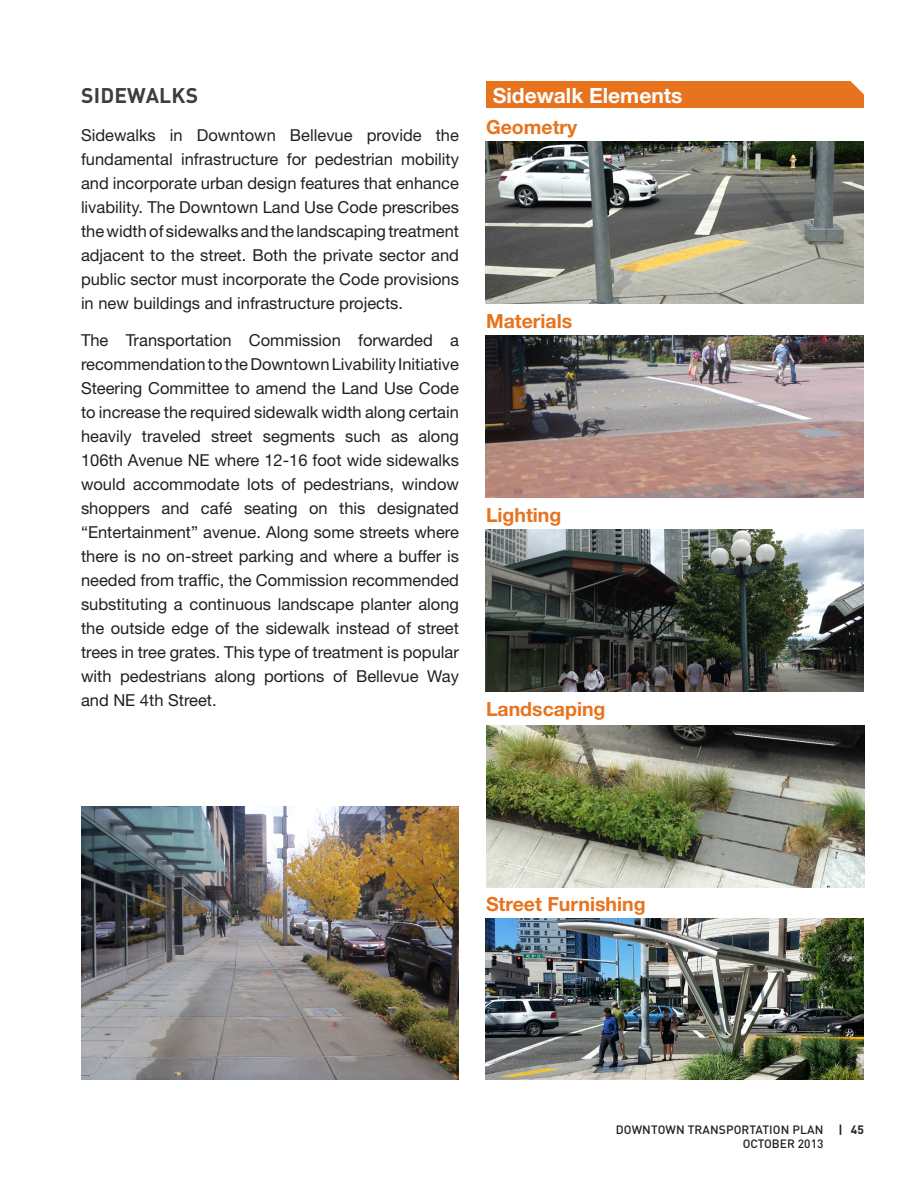
<style>
.page{position:relative;width:918px;height:1188px;background:#fff}
.page>*{position:absolute;margin:0;border:0;box-sizing:border-box;transform-origin:0 0}
.COB_S2_-_Components{font:700 21px "Helvetica Neue LT Std";color:#fff}
.COB_S1__Subheading_1{font:700 21px "DIN Pro";letter-spacing:.01em;color:#3e3e3f}
.COB_S2_-_Elements{font:700 19.5px "Helvetica Neue LT Std";color:#e7731f}
.COB_Body{font:16.5px/24px "Helvetica Neue LT Std";color:#231f20;text-align:justify}
.t1{font:500 12px/14.4px "DIN Pro";letter-spacing:.01em;color:#231f20}
.s1{font-weight:700}
</style>
<div class="page">
<img style="left:486px;top:141px;width:378px;height:162px">
<img style="left:486px;top:530px;width:378px;height:162px">
<img style="left:486px;top:918px;width:378px;height:162px">
<img style="left:486px;top:726px;width:378px;height:162px">
<img style="left:486px;top:335px;width:378px;height:162px">
<img style="left:81px;top:807px;width:378px;height:273px">
<div style="left:486px;top:81px;width:378px;height:27px;background:#e7731f"></div>
<p class="COB_S1__Subheading_1" style="left:81px;top:78px;width:119px">SIDEWALKS</p>
<p class="COB_Body" style="left:81px;top:123px;width:380px">Sidewalks in Downtown Bellevue provide the fundamental infrastructure for pedestrian mobility and incorporate urban design features that enhance livability. The Downtown Land Use Code prescribes the width of sidewalks and the landscaping treatment adjacent to the street. Both the private sector and public sector must incorporate the Code provisions in new buildings and infrastructure projects.</p>
<p class="COB_Body" style="left:81px;top:328px;width:380px">The Transportation Commission forwarded a recommendation to the Downtown Livability Initiative Steering Committee to amend the Land Use Code to increase the required sidewalk width along certain heavily traveled street segments such as along 106th Avenue NE where 12-16 foot wide sidewalks would accommodate lots of pedestrians, window shoppers and café seating on this designated “Entertainment” avenue. Along some streets where there is no on-street parking and where a buffer is needed from traffic, the Commission recommended substituting a continuous landscape planter along the outside edge of the sidewalk instead of street trees in tree grates. This type of treatment is popular with pedestrians along portions of Bellevue Way and NE 4th Street.</p>
<p class="COB_S2_-_Components" style="left:493px;top:82px;width:191px">Sidewalk Elements</p>
<p class="COB_S2_-_Elements" style="left:486px;top:115px;width:93px">Geometry</p>
<p class="COB_S2_-_Elements" style="left:486px;top:309px;width:88px">Materials</p>
<p class="COB_S2_-_Elements" style="left:486px;top:503px;width:77px">Lighting</p>
<p class="COB_S2_-_Elements" style="left:486px;top:697px;width:121px">Landscaping</p>
<p class="COB_S2_-_Elements" style="left:486px;top:892px;width:161px">Street Furnishing</p>
<p class="t1" style="left:743px;top:1121px;width:123px;text-indent:-127px">DOWNTOWN TRANSPORTATION PLAN <span class="s1">| 45<br></span>OCTOBER 2013</p>
</div>
